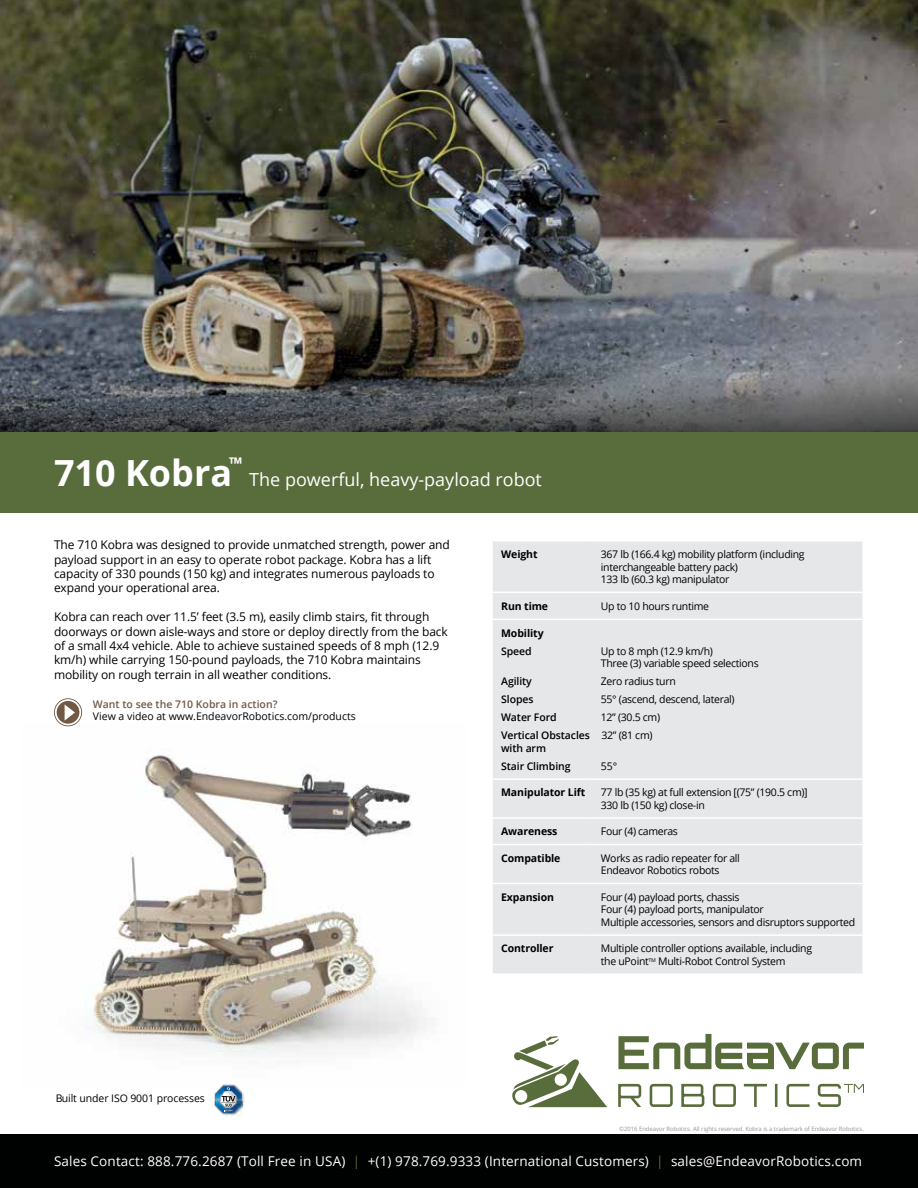
<style>
.page{position:relative;width:918px;height:1188px;background:#fff}
.page>*{position:absolute;margin:0;border:0;box-sizing:border-box;transform-origin:0 0}
.t1{font:700 36px "Open Sans";color:#fff}
.t2{font:18px "Open Sans";color:#fff}
.t3{font:13.5px "Open Sans";letter-spacing:.01em;color:#fff}
.t4{font:12px/14.4px "Open Sans";letter-spacing:-.01em;color:#000}
.t5{font:10.5px/12.6px "Open Sans";letter-spacing:-.03em;color:#000}
.t6{font:700 10.5px "Open Sans";letter-spacing:-.01em;color:#000}
.t7{font:600 10.5px/18px "Open Sans";letter-spacing:-.01em;color:#000}
.t8{font:10.5px "Open Sans";color:#000101}
.t9{font:600 10.5px "Open Sans";color:#725946}
.t10{font:10.5px "Open Sans";letter-spacing:-.01em;color:#000}
.t11{font:6px "Open Sans";letter-spacing:-.01em;color:#939598}
.s1{color:#596c3b}
</style>
<div class="page">
<img style="left:65px;top:726px;width:362px;height:327px">
<div style="left:0;top:432px;width:918px;height:81px;background:#596c3b"></div>
<div style="left:0;top:1134px;width:918px;height:54px;background:#000101"></div>
<img style="left:0;top:0;width:918px;height:432px">
<svg style="left:54px;top:698px;width:28px;height:28px"></svg>
<div style="left:493px;top:542px;width:369px;height:431px;background:#e6e7e8"></div>
<hr style="left:491px;top:592px;width:101px;height:1px;background:#fff">
<hr style="left:592px;top:592px;width:272px;height:1px;background:#fff">
<hr style="left:491px;top:619px;width:101px;height:1px;background:#fff">
<hr style="left:592px;top:619px;width:272px;height:1px;background:#fff">
<hr style="left:491px;top:778px;width:101px;height:2px;background:#fff">
<hr style="left:592px;top:778px;width:272px;height:2px;background:#fff">
<hr style="left:491px;top:817px;width:101px;height:2px;background:#fff">
<hr style="left:592px;top:817px;width:272px;height:2px;background:#fff">
<hr style="left:491px;top:844px;width:101px;height:1px;background:#fff">
<hr style="left:592px;top:844px;width:272px;height:1px;background:#fff">
<hr style="left:491px;top:883px;width:101px;height:1px;background:#fff">
<hr style="left:592px;top:883px;width:272px;height:1px;background:#fff">
<svg style="left:862px;top:922px;width:1px;height:12px"></svg>
<hr style="left:491px;top:934px;width:101px;height:2px;background:#fff">
<hr style="left:592px;top:934px;width:272px;height:2px;background:#fff">
<svg style="left:512px;top:1034px;width:352px;height:73px"></svg>
<img style="left:214px;top:1084px;width:30px;height:34px">
<svg style="left:226px;top:1087px;width:4px;height:3px"></svg>
<svg style="left:221px;top:1096px;width:14px;height:15px"></svg>
<h1 class="t1" style="left:54px;top:448px;width:190px">710 Kobra<sup>™</sup></h1>
<h2 class="t2" style="left:249px;top:467px;width:294px">The powerful, heavy-payload robot</h2>
<p class="t4" style="left:54px;top:537px;width:397px">The 710 Kobra was designed to provide unmatched strength, power and payload support in an easy to operate robot package. Kobra has a lift capacity of 330 pounds (150 kg) and integrates numerous payloads to expand your operational area.</p>
<p class="t4" style="left:54px;top:609px;width:395px">Kobra can reach over 11.5’ feet (3.5 m), easily climb stairs, fit through doorways or down aisle-ways and store or deploy directly from the back of a small 4x4 vehicle. Able to achieve sustained speeds of 8 mph (12.9 km/h) while carrying 150-pound payloads, the 710 Kobra maintains mobility on rough terrain in all weather conditions.</p>
<p class="t9" style="left:93px;top:697px;width:186px">Want to see the 710 Kobra in action?</p>
<p class="t8" style="left:93px;top:709px;width:264px">View a video at www.EndeavorRobotics.com/products</p>
<p class="t10" style="left:55px;top:1091px;width:151px">Built under ISO 9001 processes</p>
<p class="t6" style="left:501px;top:547px;width:38px">Weight</p>
<p class="t5" style="left:601px;top:548px;width:205px">367 lb (166.4 kg) mobility platform (including interchangeable battery pack)<br>133 lb (60.3 kg) manipulator</p>
<p class="t6" style="left:501px;top:598px;width:49px">Run time</p>
<p class="t5" style="left:601px;top:599px;width:110px">Up to 10 hours runtime</p>
<p class="t6" style="left:501px;top:625px;width:44px">Mobility</p>
<p class="t7" style="left:501px;top:642px;width:32px">Speed</p>
<p class="t7" style="left:501px;top:672px;width:90px">Agility<br>Slopes<br>Water Ford<br>Vertical Obstacles</p>
<p class="t7" style="left:501px;top:739px;width:46px">with arm</p>
<p class="t5" style="left:601px;top:644px;width:159px">Up to 8 mph (12.9 km/h)<br>Three (3) variable speed selections</p>
<p class="t5" style="left:601px;top:672px;width:135px;line-height:18px">Zero radius turn<br>55° (ascend, descend, lateral)<br>12” (30.5 cm)</p>
<p class="t5" style="left:601px;top:729px;width:53px">32” (81 cm)</p>
<p class="t7" style="left:501px;top:757px;width:71px">Stair Climbing</p>
<p class="t5" style="left:601px;top:760px;width:18px">55°</p>
<p class="t6" style="left:501px;top:785px;width:86px">Manipulator Lift</p>
<p class="t5" style="left:601px;top:786px;width:208px">77 lb (35 kg) at full extension [(75” (190.5 cm)]<br>330 lb (150 kg) close-in</p>
<p class="t6" style="left:501px;top:824px;width:58px">Awareness</p>
<p class="t5" style="left:601px;top:825px;width:79px">Four (4) cameras</p>
<p class="t6" style="left:501px;top:850px;width:61px">Compatible</p>
<p class="t5" style="left:601px;top:851px;width:141px">Works as radio repeater for all<br>Endeavor Robotics robots</p>
<p class="t6" style="left:501px;top:889px;width:54px">Expansion</p>
<p class="t5" style="left:601px;top:890px;width:256px">Four (4) payload ports, chassis<br>Four (4) payload ports, manipulator<br>Multiple accessories, sensors and disruptors supported</p>
<p class="t6" style="left:501px;top:941px;width:54px">Controller</p>
<p class="t5" style="left:601px;top:942px;width:213px">Multiple controller options available, including the uPoint<sup>TM</sup> Multi-Robot Control System</p>
<p class="t11" style="left:619px;top:1125px;width:246px">©2016 Endeavor Robotics. All rights reserved. Kobra is a trademark of Endeavor Robotics.</p>
<p class="t3" style="left:54px;top:1152px;width:810px">Sales Contact: 888.776.2687 (Toll Free in USA) <span class="s1">|</span> +(1) 978.769.9333 (International Customers) <span class="s1">|</span> sales@EndeavorRobotics.com</p>
</div>
